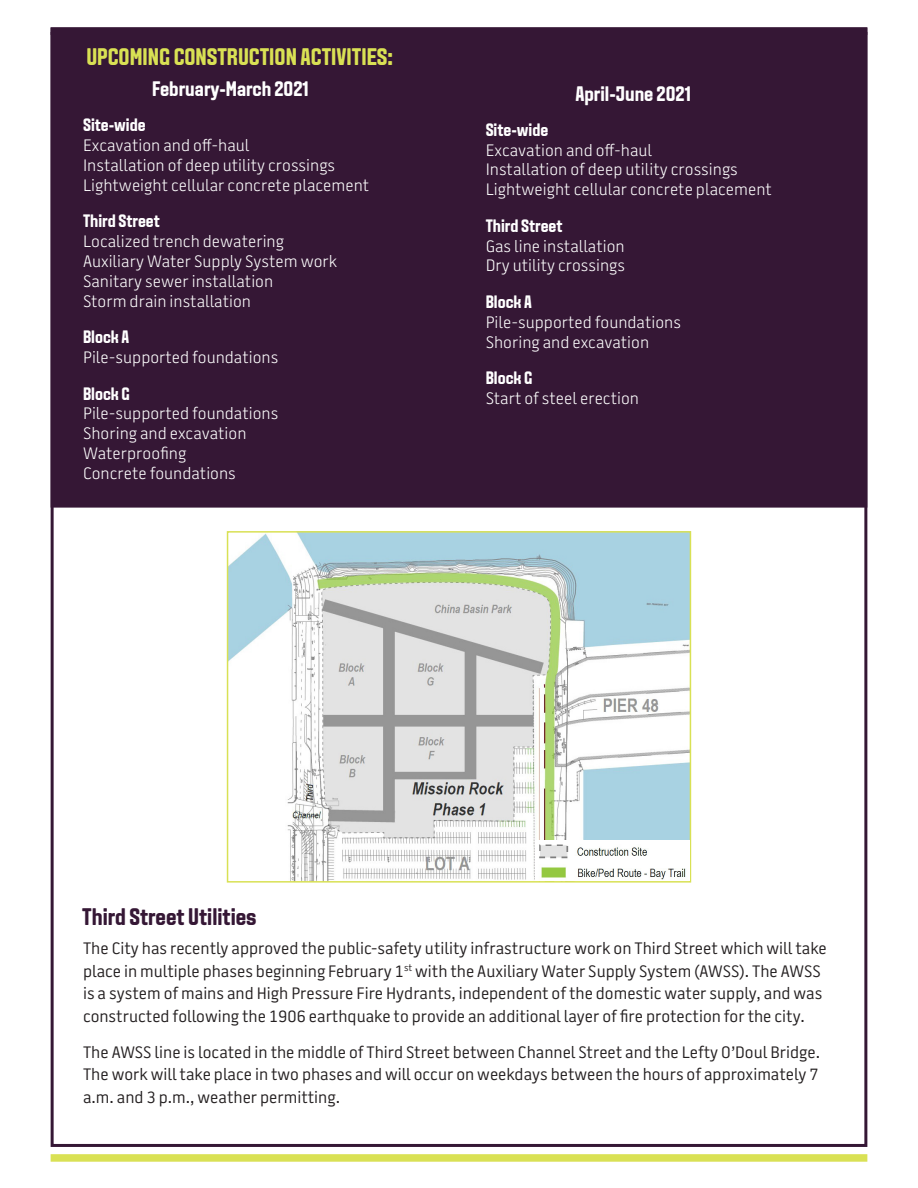
<style>
.page{position:relative;width:918px;height:1188px;background:#fff}
.page>*{position:absolute;margin:0;border:0;box-sizing:border-box;transform-origin:0 0}
.t1{font:24px "Aveny TPRO Bold";color:#d9e154}
.t2{font:24px "Aveny TPRO Bold";color:#351735}
.t3{font:21px "Aveny TPRO Bold";color:#fff}
.t4{font:18px "Aveny TPRO Bold";color:#fff}
.t5{font:16.5px/22.5px "Battersea SANS";color:#231f20}
.t6{font:300 16.5px "Battersea SANS";color:#fff}
</style>
<div class="page">
<svg style="left:51px;top:1154px;width:816px;height:8px;background:#dbe25e"></svg>
<div style="left:51px;top:28px;width:816px;height:479px;background:#351735"></div>
<img style="left:230px;top:534px;width:458px;height:346px">
<div style="left:227px;top:531px;width:464px;height:352px;border:2px solid #d9e154"></div>
<img style="left:536px;top:841px;width:154px;height:40px">
<p class="t1" style="left:86px;top:41px;width:308px">UPCOMING CONSTRUCTION ACTIVITIES:</p>
<p class="t3" style="left:152px;top:76px;width:158px">February-March 2021</p>
<p class="t4" style="left:83px;top:114px;width:64px">Site-wide</p>
<p class="t6" style="left:83px;top:134px;width:168px">Excavation and off-haul</p>
<p class="t6" style="left:83px;top:154px;width:254px">Installation of deep utility crossings</p>
<p class="t6" style="left:83px;top:174px;width:288px">Lightweight cellular concrete placement</p>
<p class="t4" style="left:83px;top:210px;width:78px">Third Street</p>
<p class="t6" style="left:83px;top:230px;width:203px">Localized trench dewatering</p>
<p class="t6" style="left:83px;top:250px;width:256px">Auxiliary Water Supply System work</p>
<p class="t6" style="left:83px;top:270px;width:192px">Sanitary sewer installation</p>
<p class="t6" style="left:83px;top:290px;width:170px">Storm drain installation</p>
<p class="t4" style="left:83px;top:325px;width:48px">Block A</p>
<p class="t6" style="left:83px;top:346px;width:197px">Pile-supported foundations</p>
<p class="t4" style="left:83px;top:382px;width:48px">Block G</p>
<p class="t6" style="left:83px;top:403px;width:197px">Pile-supported foundations</p>
<p class="t6" style="left:83px;top:422px;width:165px">Shoring and excavation</p>
<p class="t6" style="left:83px;top:442px;width:105px">Waterproofing</p>
<p class="t6" style="left:83px;top:462px;width:154px">Concrete foundations</p>
<p class="t3" style="left:575px;top:80px;width:117px">April-June 2021</p>
<p class="t4" style="left:486px;top:118px;width:64px">Site-wide</p>
<p class="t6" style="left:486px;top:139px;width:168px">Excavation and off-haul</p>
<p class="t6" style="left:486px;top:159px;width:254px">Installation of deep utility crossings</p>
<p class="t6" style="left:486px;top:179px;width:288px">Lightweight cellular concrete placement</p>
<p class="t4" style="left:486px;top:214px;width:78px">Third Street</p>
<p class="t6" style="left:486px;top:235px;width:141px">Gas line installation</p>
<p class="t6" style="left:486px;top:255px;width:141px">Dry utility crossings</p>
<p class="t4" style="left:486px;top:290px;width:48px">Block A</p>
<p class="t6" style="left:486px;top:311px;width:197px">Pile-supported foundations</p>
<p class="t6" style="left:486px;top:331px;width:165px">Shoring and excavation</p>
<p class="t4" style="left:486px;top:366px;width:48px">Block G</p>
<p class="t6" style="left:486px;top:387px;width:155px">Start of steel erection</p>
<p class="t2" style="left:82px;top:901px;width:176px">Third Street Utilities</p>
<p class="t5" style="left:83px;top:938px;width:745px">The City has recently approved the public-safety utility infrastructure work on Third Street which will take place in multiple phases beginning February 1<sup>st</sup> with the Auxiliary Water Supply System (AWSS). The AWSS is a system of mains and High Pressure Fire Hydrants, independent of the domestic water supply, and was constructed following the 1906 earthquake to provide an additional layer of fire protection for the city.</p>
<p class="t5" style="left:83px;top:1041px;width:739px;text-align:justify">The AWSS line is located in the middle of Third Street between Channel Street and the Lefty O’Doul Bridge.<br>The work will take place in two phases and will occur on weekdays between the hours of approximately 7 a.m. and 3 p.m., weather permitting.</p>
</div>
